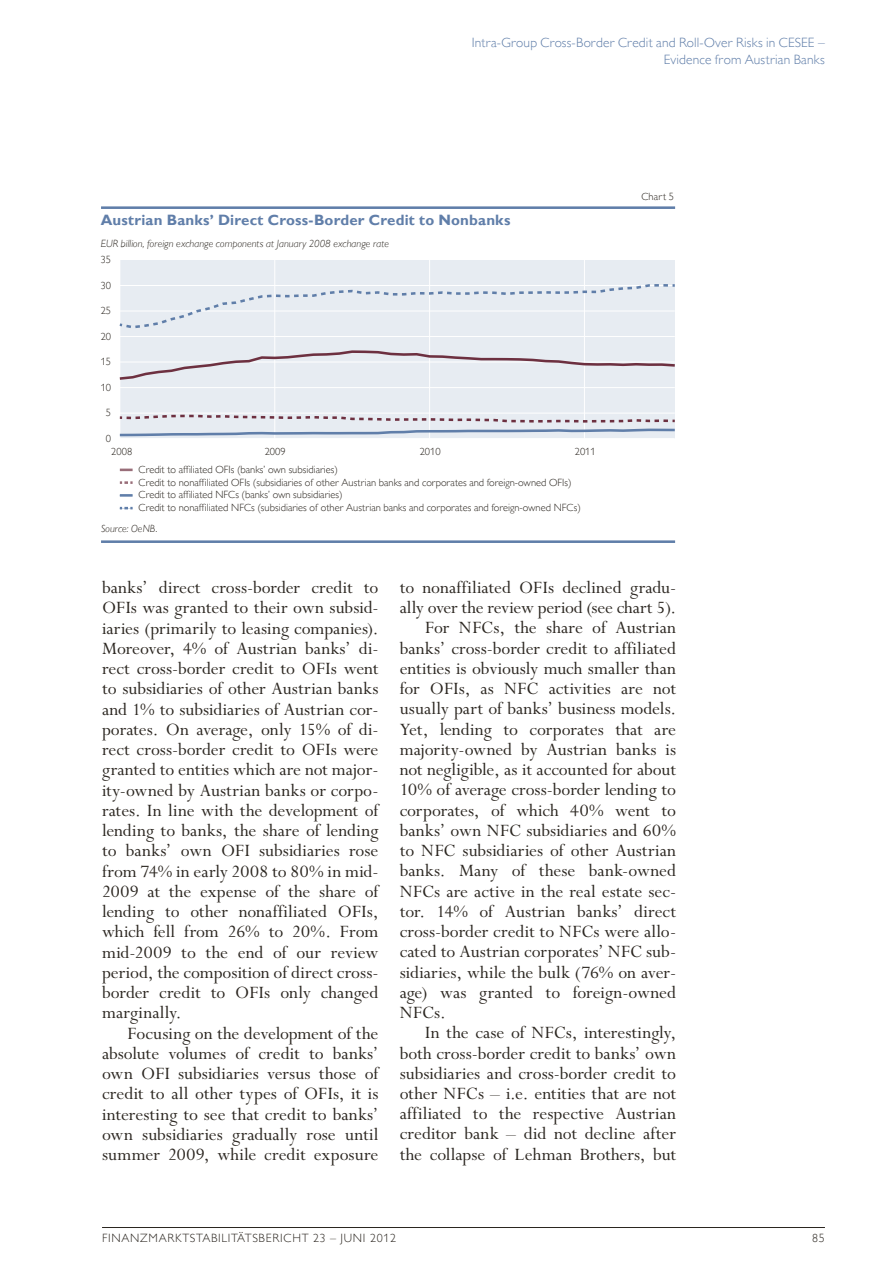
<style>
.page{position:relative;width:893px;height:1263px;background:#fff}
.page>*{position:absolute;margin:0;border:0;box-sizing:border-box;transform-origin:0 0}
.t1{font:19.5px/20.2px "Perpetua Std";color:#2b2620;text-align:justify}
.t2{font:700 15px "Gill Sans MT Pro";letter-spacing:.01em;color:#607ea9}
.t3{font:300 13.5px/16.5px "Gill Sans MT Pro";letter-spacing:.01em;color:#607ea9;text-align:right}
.t4{font:300 12px "Gill Sans MT Pro";letter-spacing:.06em;color:#2b2620}
.t5{font:300 10.5px/12.8px "Gill Sans MT Pro";color:#2b2620}
.t6{font:italic 300 10.5px "Gill Sans MT Pro";letter-spacing:.01em;color:#2b2620}
</style>
<div class="page">
<hr style="left:102px;top:1227px;width:723px;height:1px;background:#2b2620">
<hr style="left:101px;top:206px;width:574px;height:3px;background:#607ea9">
<hr style="left:101px;top:540px;width:574px;height:3px;background:#607ea9">
<svg style="left:120px;top:469px;width:13px;height:2px"></svg>
<svg style="left:120px;top:481px;width:13px;height:3px"></svg>
<svg style="left:120px;top:494px;width:13px;height:3px"></svg>
<svg style="left:120px;top:507px;width:13px;height:2px"></svg>
<div style="left:120px;top:260px;width:555px;height:179px;background:#e7ecf2"></div>
<hr style="left:120px;top:336px;width:555px;height:1px;background:#fff">
<hr style="left:120px;top:387px;width:555px;height:1px;background:#fff">
<hr style="left:120px;top:438px;width:555px;height:1px;background:#fff">
<hr style="left:584px;top:260px;width:1px;height:179px;background:#fff">
<hr style="left:429px;top:260px;width:1px;height:179px;background:#fff">
<hr style="left:274px;top:260px;width:1px;height:179px;background:#fff">
<svg style="left:119px;top:350px;width:556px;height:30px"></svg>
<svg style="left:119px;top:413px;width:556px;height:24px"></svg>
<svg style="left:120px;top:284px;width:555px;height:44px"></svg>
<p class="t3" style="left:472px;top:34px;width:355px">Intra-Group Cross-Border Credit and Roll-Over Risks in CESEE –<br>Evidence from Austrian Banks</p>
<p class="t2" style="left:101px;top:211px;width:411px">Austrian Banks’ Direct Cross-Border Credit to Nonbanks</p>
<p class="t6" style="left:101px;top:237px;width:290px">EUR billion, foreign exchange components at January 2008 exchange rate</p>
<p class="t5" style="left:101px;top:253px;width:12px">35</p>
<p class="t5" style="left:101px;top:278px;width:12px">30</p>
<p class="t5" style="left:101px;top:304px;width:12px">25</p>
<p class="t5" style="left:101px;top:329px;width:12px">20</p>
<p class="t5" style="left:101px;top:355px;width:12px">15</p>
<p class="t5" style="left:101px;top:380px;width:12px">10</p>
<p class="t5" style="left:106px;top:406px;width:7px">5</p>
<p class="t5" style="left:106px;top:432px;width:7px">0</p>
<p class="t5" style="left:111px;top:445px;width:22px">2008</p>
<p class="t5" style="left:265px;top:445px;width:22px">2009</p>
<p class="t5" style="left:420px;top:445px;width:22px">2010</p>
<p class="t5" style="left:575px;top:445px;width:22px">2011</p>
<p class="t5" style="left:139px;top:463px;width:444px">Credit to affiliated OFIs (banks’ own subsidiaries)<br>Credit to nonaffiliated OFIs (subsidiaries of other Austrian banks and corporates and foreign-owned OFIs)<br>Credit to affiliated NFCs (banks’ own subsidiaries)<br>Credit to nonaffiliated NFCs (subsidiaries of other Austrian banks and corporates and foreign-owned NFCs)</p>
<p class="t6" style="left:101px;top:522px;width:58px">Source: OeNB.</p>
<p class="t5" style="left:641px;top:190px;width:34px">Chart 5</p>
<p class="t1" style="left:102px;top:578px;width:278px">banks’ direct cross-border credit to OFIs was granted to their own subsid&shy;iaries (primarily to leasing companies).<br>Moreover, 4% of Austrian banks’ di&shy;rect cross-border credit to OFIs went to subsidiaries of other Austrian banks and 1% to subsidiaries of Austrian cor&shy;porates. On average, only 15% of di&shy;rect cross-border credit to OFIs were granted to entities which are not major&shy;ity-owned by Austrian banks or corpo&shy;rates. In line with the development of lending to banks, the share of lending to banks’ own OFI subsidiaries rose from 74% in early 2008 to 80% in mid-2009 at the expense of the share of lending to other nonaffiliated OFIs, which fell from 26% to 20%. From mid-2009 to the end of our review period, the composition of direct cross&shy;border credit to OFIs only changed marginally.</p>
<p class="t1" style="left:102px;top:1023px;width:278px;text-indent:26px">Focusing on the development of the absolute volumes of credit to banks’ own OFI subsidiaries versus those of credit to all other types of OFIs, it is interesting to see that credit to banks’ own subsidiaries gradually rose until summer 2009, while credit exposure</p>
<p class="t1" style="left:400px;top:578px;width:278px">to nonaffiliated OFIs declined gradu-</p>
<p class="t1" style="left:400px;top:598px;width:278px">ally over the review period (see chart 5).</p>
<p class="t1" style="left:425px;top:618px;width:252px">For NFCs, the share of Austrian</p>
<p class="t1" style="left:400px;top:639px;width:278px">banks’ cross-border credit to affiliated</p>
<p class="t1" style="left:400px;top:659px;width:278px">entities is obviously much smaller than</p>
<p class="t1" style="left:400px;top:679px;width:278px">for OFIs, as NFC activities are not</p>
<p class="t1" style="left:400px;top:699px;width:278px">usually part of banks’ business models.</p>
<p class="t1" style="left:400px;top:720px;width:278px">Yet, lending to corporates that are</p>
<p class="t1" style="left:400px;top:740px;width:278px">majority-owned by Austrian banks is</p>
<p class="t1" style="left:400px;top:760px;width:278px">not negligible, as it accounted for about</p>
<p class="t1" style="left:400px;top:780px;width:278px">10% of average cross-border lending to</p>
<p class="t1" style="left:400px;top:800px;width:278px">corporates, of which 40% went to</p>
<p class="t1" style="left:400px;top:821px;width:278px">banks’ own NFC subsidiaries and 60%</p>
<p class="t1" style="left:400px;top:841px;width:278px">to NFC subsidiaries of other Austrian</p>
<p class="t1" style="left:400px;top:861px;width:278px">banks. Many of these bank-owned</p>
<p class="t1" style="left:400px;top:881px;width:278px">NFCs are active in the real estate sec-</p>
<p class="t1" style="left:400px;top:902px;width:278px">tor. 14% of Austrian banks’ direct</p>
<p class="t1" style="left:400px;top:922px;width:278px">cross-border credit to NFCs were allo-</p>
<p class="t1" style="left:400px;top:942px;width:278px">cated to Austrian corporates’ NFC sub-</p>
<p class="t1" style="left:400px;top:962px;width:278px">sidiaries, while the bulk (76% on aver-</p>
<p class="t1" style="left:400px;top:983px;width:278px">age) was granted to foreign-owned</p>
<p class="t1" style="left:400px;top:1003px;width:48px">NFCs.</p>
<p class="t1" style="left:425px;top:1023px;width:252px">In the case of NFCs, interestingly,</p>
<p class="t1" style="left:400px;top:1043px;width:278px">both cross-border credit to banks’ own</p>
<p class="t1" style="left:400px;top:1064px;width:278px">subsidiaries and cross-border credit to</p>
<p class="t1" style="left:400px;top:1084px;width:278px">other NFCs – i.e. entities that are not</p>
<p class="t1" style="left:400px;top:1104px;width:278px">affiliated to the respective Austrian</p>
<p class="t1" style="left:400px;top:1124px;width:278px">creditor bank – did not decline after</p>
<p class="t1" style="left:400px;top:1145px;width:278px">the collapse of Lehman Brothers, but</p>
<p class="t4" style="left:102px;top:1231px;width:296px">FINANZMARKTSTABILITÄTSBERICHT 23 – juni 2012</p>
<p class="t4" style="left:812px;top:1231px;width:14px">85</p>
</div>
